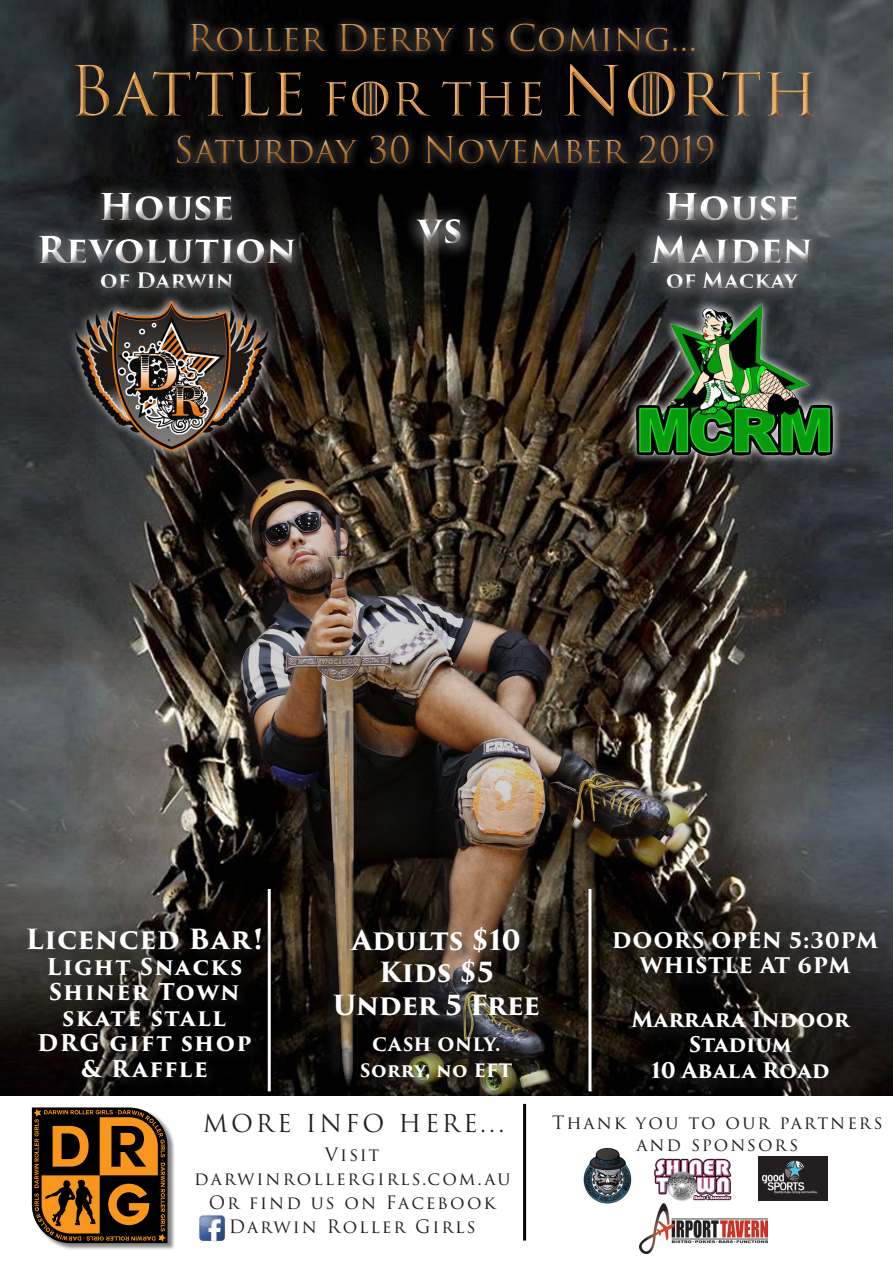
<style>
.page{position:relative;width:893px;height:1263px;background:#fff}
.page>*{position:absolute;margin:0;border:0;box-sizing:border-box;transform-origin:0 0}
.t1{font:67.5px "Trajan Pro 3";letter-spacing:-.005em;color:#e59c48}
.t2{font:36px "Trajan Pro 3";color:#bc772b}
.t3{font:700 36px/43.2px "Trajan Pro 3";color:#fff;text-align:center}
.t4{font:700 27px/32.4px "Trajan Pro 3";letter-spacing:.005em;color:#fff;text-align:center}
.t5{font:24px "Trajan Pro 3";letter-spacing:.13em;color:#231f20}
.t6{font:700 22.5px/25.5px "Trajan Pro 3";letter-spacing:.06em;color:#fff;text-align:center}
.t7{font:700 21px/25.2px "Trajan Pro 3";letter-spacing:.01em;color:#fff;text-align:center}
.t8{font:700 21px "Trajan Pro 3";letter-spacing:-.01em;color:#fff}
.t9{font:18px/24px "Trajan Pro 3";letter-spacing:.11em;color:#231f20;text-align:center}
.t10{font:700 18px/25.5px "Trajan Pro 3";letter-spacing:.02em;color:#fff;text-align:center}
.s1{font-size:52.5px}
</style>
<div class="page">
<img style="left:0;top:0;width:893px;height:1096px">
<img style="left:154px;top:448px;width:556px;height:648px">
<div style="left:616px;top:933px;width:277px;height:58px;background:#231f20;opacity:.75"></div>
<hr style="left:268px;top:889px;width:3px;height:202px;background:#fff">
<hr style="left:588px;top:889px;width:3px;height:202px;background:#fff">
<div style="left:166px;top:125px;width:554px;height:45px;background:#fff;opacity:.75"></div>
<div style="left:169px;top:132px;width:555px;height:42px;background:#231f20;opacity:.75"></div>
<div style="left:29px;top:182px;width:275px;height:110px;background:#fff;opacity:.75"></div>
<div style="left:31px;top:190px;width:275px;height:109px;background:#231f20;opacity:.75"></div>
<div style="left:634px;top:1012px;width:233px;height:83px;background:#231f20;opacity:.75"></div>
<svg style="left:67px;top:292px;width:210px;height:168px;background:#252321"></svg>
<img style="left:63px;top:301px;width:208px;height:158px">
<svg style="left:626px;top:295px;width:216px;height:170px"></svg>
<img style="left:624px;top:299px;width:215px;height:164px">
<div style="left:63px;top:52px;width:764px;height:69px;background:#fff;opacity:.75"></div>
<div style="left:63px;top:57px;width:764px;height:72px;background:#231f20;opacity:.75"></div>
<svg style="left:637px;top:177px;width:188px;height:127px;background:#2f3437"></svg>
<div style="left:640px;top:182px;width:179px;height:110px;background:#fff;opacity:.75"></div>
<div style="left:642px;top:190px;width:180px;height:109px;background:#231f20;opacity:.75"></div>
<svg style="left:402px;top:204px;width:74px;height:56px"></svg>
<div style="left:406px;top:209px;width:62px;height:40px;background:#fff;opacity:.75"></div>
<div style="left:408px;top:214px;width:63px;height:41px;background:#231f20;opacity:.75"></div>
<div style="left:26px;top:927px;width:248px;height:163px;background:#231f20;opacity:.7"></div>
<div style="left:335px;top:928px;width:213px;height:97px;background:#231f20;opacity:.55"></div>
<div style="left:363px;top:1038px;width:166px;height:58px;background:#231f20;opacity:.75"></div>
<div style="left:33px;top:1108px;width:142px;height:142px;background:#231f20;opacity:.55"></div>
<svg style="left:32px;top:1107px;width:136px;height:136px;background:#6b4414"></svg>
<img style="left:640px;top:1204px;width:127px;height:49px">
<img style="left:654px;top:1158px;width:78px;height:43px">
<img style="left:758px;top:1156px;width:69px;height:44px">
<img style="left:199px;top:1215px;width:26px;height:27px">
<img style="left:583px;top:1147px;width:49px;height:57px">
<div style="left:180px;top:14px;width:524px;height:45px;background:#fff;opacity:.75"></div>
<div style="left:183px;top:22px;width:523px;height:41px;background:#231f20;opacity:.75"></div>
<hr style="left:523px;top:1104px;width:3px;height:136px;background:#040503">
<h2 class="t2" style="left:187px;top:14px;width:512px">Roller Derby is Coming...</h2>
<h1 class="t1" style="left:68px;top:45px;width:752px">Battle <span class="s1">for the</span> North</h1>
<h2 class="t2" style="left:174px;top:125px;width:544px">Saturday 30 November 2019</h2>
<h2 class="t3" style="left:37px;top:186px;width:262px">House<br>Revolution</h2>
<p class="t8" style="left:100px;top:265px;width:135px">of Darwin</p>
<h2 class="t3" style="left:651px;top:186px;width:164px">House<br>Maiden</h2>
<p class="t7" style="left:666px;top:269px;width:133px">of Mackay</p>
<h2 class="t3" style="left:418px;top:210px;width:46px">vs</h2>
<p class="t4" style="left:333px;top:925px;width:209px">Adults $10<br>Kids $5<br>Under 5 Free</p>
<p class="t10" style="left:360px;top:1032px;width:154px">CASH ONLY.<br>Sorry, no EFT</p>
<p class="t5" style="left:203px;top:1107px;width:303px">MORE INFO HERE...</p>
<p class="t9" style="left:552px;top:1113px;width:332px;line-height:21.6px">Thank you to our partners and sponsors</p>
<p class="t9" style="left:194px;top:1143px;width:318px">Visit darwinrollergirls.com.au</p>
<p class="t9" style="left:209px;top:1191px;width:289px">Or find us on Facebook<br>Darwin Roller Girls</p>
<p class="t4" style="left:26px;top:924px;width:239px">Licenced Bar!</p>
<p class="t6" style="left:46px;top:954px;width:198px">Light Snacks</p>
<p class="t6" style="left:49px;top:980px;width:192px">Shiner Town skate stall</p>
<p class="t6" style="left:37px;top:1031px;width:216px">DRG gift shop</p>
<p class="t6" style="left:81px;top:1056px;width:129px">&amp; Raffle</p>
<p class="t7" style="left:612px;top:928px;width:268px">DOORS OPEN 5:30PM<br>WHISTLE AT 6PM</p>
<p class="t7" style="left:631px;top:1007px;width:219px">Marrara Indoor<br>Stadium<br>10 Abala Road</p>
</div>
